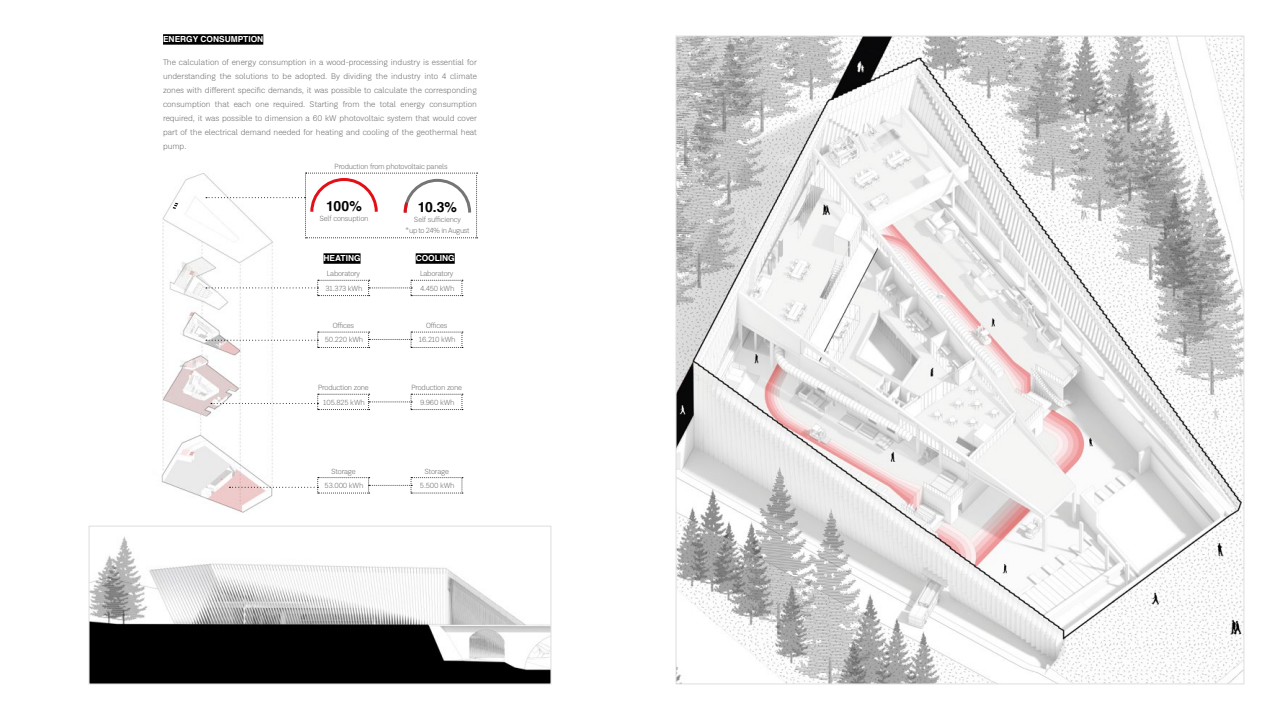
<style>
.page{position:relative;width:1280px;height:720px;background:#fff}
.page>*{position:absolute;margin:0;border:0;box-sizing:border-box;transform-origin:0 0}
.t1{font:700 14px "Helvetica";color:#000}
.t2{font:300 8.4px/13.9px "Kommon Grotesk";color:#6b6b6b;text-align:justify}
.t3{font:700 8.4px "Helvetica";color:#fff}
.t4{font:300 7.6px "Kommon Grotesk";letter-spacing:-.025em;color:#6b6b6b}
.t5{font:300 7.6px "Kommon Grotesk";letter-spacing:-.05em;color:#6b6b6b}
</style>
<div class="page">
<img style="left:678px;top:38px;width:564px;height:644px">
<div style="left:163px;top:34px;width:100px;height:11px;background:#000"></div>
<div style="left:324px;top:253px;width:37px;height:11px;background:#000"></div>
<div style="left:416px;top:253px;width:39px;height:11px;background:#000"></div>
<img style="left:91px;top:536px;width:458px;height:146px">
<div style="left:89px;top:526px;width:462px;height:158px;border:1px solid #dedede"></div>
<img style="left:161px;top:173px;width:112px;height:340px">
<svg style="left:206px;top:280px;width:257px;height:16px"></svg>
<svg style="left:206px;top:332px;width:257px;height:16px"></svg>
<svg style="left:211px;top:394px;width:252px;height:16px"></svg>
<svg style="left:230px;top:477px;width:233px;height:17px"></svg>
<svg style="left:206px;top:173px;width:272px;height:66px"></svg>
<svg style="left:173px;top:203px;width:5px;height:6px"></svg>
<p class="t3" style="left:163px;top:32px;width:102px">ENERGY CONSUMPTION</p>
<p class="t2" style="left:163px;top:55px;width:315px">The calculation of energy consumption in a wood-processing industry is essential for understanding the solutions to be adopted. By dividing the industry into 4 climate zones with different specific demands, it was possible to calculate the corresponding consumption that each one required. Starting from the total energy consumption required, it was possible to dimension a 60 kW photovoltaic system that would cover part of the electrical demand needed for heating and cooling of the geothermal heat pump.</p>
<p class="t4" style="left:335px;top:161px;width:115px">Production from photovoltaic panels</p>
<h1 class="t1" style="left:326px;top:195px;width:37px">100%</h1>
<p class="t4" style="left:320px;top:214px;width:50px">Self consuption</p>
<h1 class="t1" style="left:418px;top:196px;width:41px">10.3%</h1>
<p class="t5" style="left:405px;top:225px;width:66px">*up to 24% in August</p>
<p class="t4" style="left:414px;top:214px;width:48px">Self sufficiency</p>
<p class="t3" style="left:324px;top:252px;width:39px">HEATING</p>
<p class="t3" style="left:416px;top:252px;width:41px">COOLING</p>
<p class="t4" style="left:326px;top:283px;width:38px">31.373 kWh</p>
<p class="t4" style="left:327px;top:269px;width:35px">Laboratory</p>
<p class="t4" style="left:420px;top:269px;width:35px">Laboratory</p>
<p class="t4" style="left:420px;top:283px;width:36px">4.450 kWh</p>
<p class="t4" style="left:333px;top:320px;width:23px">Offices</p>
<p class="t4" style="left:426px;top:320px;width:23px">Offices</p>
<p class="t4" style="left:325px;top:335px;width:40px">50.220 kWh</p>
<p class="t4" style="left:419px;top:335px;width:38px">16.210 kWh</p>
<p class="t4" style="left:318px;top:383px;width:52px">Production zone</p>
<p class="t4" style="left:411px;top:383px;width:52px">Production zone</p>
<p class="t4" style="left:323px;top:397px;width:43px">105.825 kWh</p>
<p class="t4" style="left:420px;top:397px;width:36px">9.960 kWh</p>
<p class="t4" style="left:331px;top:466px;width:26px">Storage</p>
<p class="t4" style="left:425px;top:466px;width:26px">Storage</p>
<p class="t4" style="left:325px;top:480px;width:40px">53.000 kWh</p>
<p class="t4" style="left:420px;top:480px;width:36px">5.500 kWh</p>
</div>
